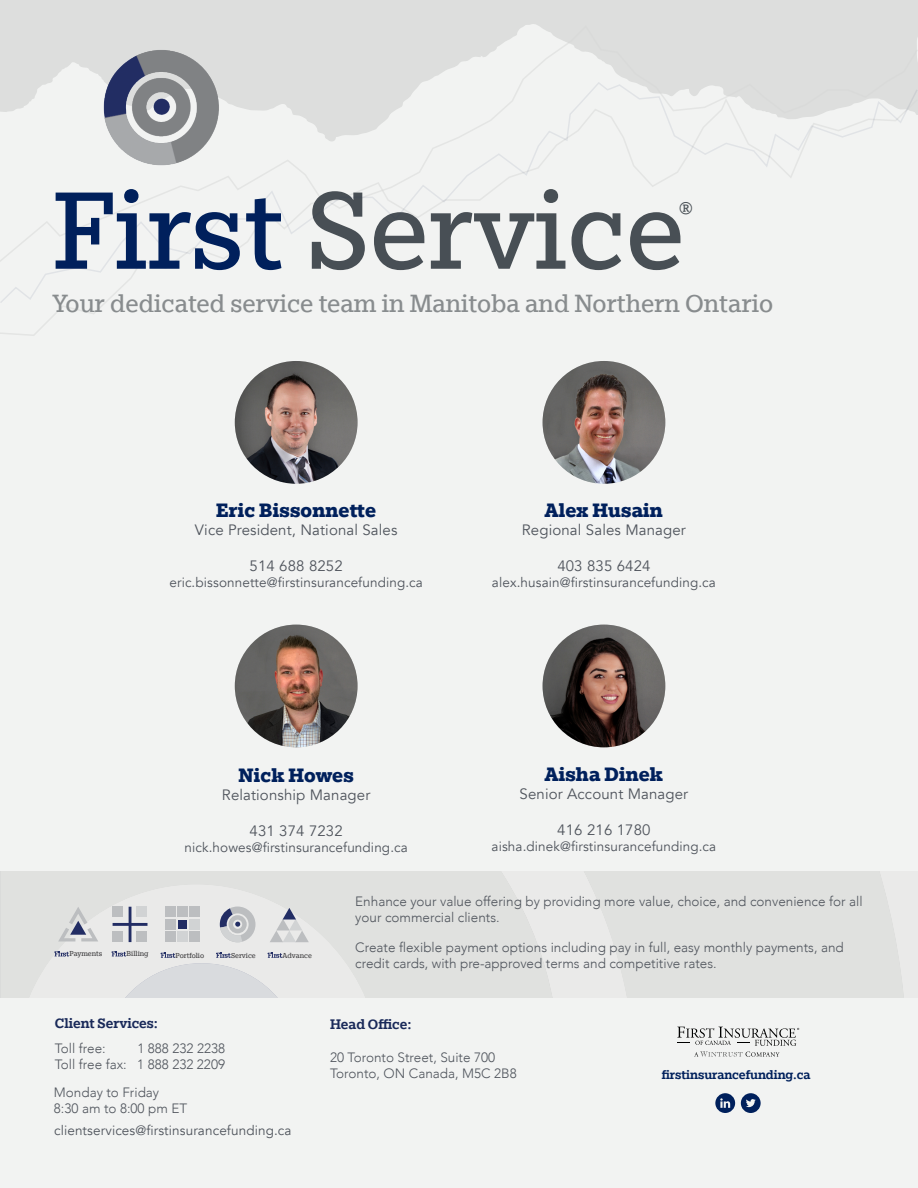
<style>
.page{position:relative;width:918px;height:1188px;background:#f2f3f2}
.page>*{position:absolute;margin:0;border:0;box-sizing:border-box;transform-origin:0 0}
.t1{font:120px "Egyptian Slate Std";color:#484f55}
.t2{font:27px "Egyptian Slate Std";color:#888c8e}
.t3{font:700 21px "Egyptian Slate Std";letter-spacing:.01em;color:#00205c}
.t4{font:21px "Egyptian Slate Std";color:#484f55}
.t5{font:15px "Avenir";letter-spacing:.01em;color:#4f545c}
.t6{font:500 15px "Egyptian Slate Std";color:#192959}
.t7{font:300 13.5px/16.2px "Avenir";color:#4f545c}
.t8{font:13.5px "Avenir";letter-spacing:.01em;color:#4f545c}
.t9{font:500 13.5px "Egyptian Slate Std";color:#00205c}
.t10{font:7.8px "Egyptian Slate Std";color:#414042}
.s1{color:#00205c}
</style>
<div class="page">
<img style="left:235px;top:625px;width:123px;height:122px;border-radius:61px">
<img style="left:543px;top:625px;width:122px;height:122px;border-radius:61px">
<div style="left:0;top:0;width:918px;height:24px;background:#dddedd"></div>
<svg style="left:583px;top:871px;width:321px;height:127px"></svg>
<svg style="left:0;top:871px;width:553px;height:127px;fill:#e0e1df"></svg>
<svg style="left:0;top:24px;width:918px;height:57px"></svg>
<img style="left:95px;top:40px;width:144px;height:41px">
<svg style="left:0;top:81px;width:918px;height:224px"></svg>
<svg style="left:715px;top:1093px;width:20px;height:20px"></svg>
<svg style="left:741px;top:1093px;width:20px;height:20px"></svg>
<img style="left:235px;top:361px;width:123px;height:123px;border-radius:61px">
<svg style="left:58px;top:907px;width:40px;height:34px"></svg>
<svg style="left:54px;top:951px;width:15px;height:6px"></svg>
<svg style="left:113px;top:907px;width:35px;height:35px"></svg>
<div style="left:165px;top:907px;width:10px;height:10px;background:#bcbec0"></div>
<div style="left:165px;top:919px;width:10px;height:11px;background:#bcbec0"></div>
<div style="left:165px;top:932px;width:10px;height:10px;background:#bcbec0"></div>
<div style="left:177px;top:907px;width:11px;height:10px;background:#bcbec0"></div>
<div style="left:178px;top:920px;width:8px;height:9px;background:#222d64"></div>
<div style="left:177px;top:932px;width:11px;height:10px;background:#d1d3d4"></div>
<div style="left:189px;top:907px;width:11px;height:10px;background:#bcbec0"></div>
<div style="left:189px;top:919px;width:11px;height:11px;background:#d1d3d4"></div>
<div style="left:189px;top:932px;width:11px;height:10px;background:#bcbec0"></div>
<svg style="left:220px;top:907px;width:35px;height:35px"></svg>
<svg style="left:270px;top:908px;width:39px;height:34px"></svg>
<svg style="left:102px;top:951px;width:200px;height:47px"></svg>
<svg style="left:677px;top:1027px;width:122px;height:30px"></svg>
<img style="left:543px;top:361px;width:122px;height:123px;border-radius:61px">
<h1 class="t1" style="left:53px;top:168px;width:634px"><span class="s1">First</span> Service</h1>
<h2 class="t2" style="left:52px;top:289px;width:722px">Your dedicated service team in Manitoba and Northern Ontario</h2>
<h3 class="t4" style="left:679px;top:200px;width:15px">®</h3>
<h3 class="t3" style="left:216px;top:499px;width:161px">Eric Bissonnette</h3>
<p class="t5" style="left:195px;top:521px;width:204px">Vice President, National Sales</p>
<p class="t5" style="left:250px;top:557px;width:95px">514 688 8252</p>
<p class="t8" style="left:169px;top:574px;width:255px">eric.bissonnette@firstinsurancefunding.ca</p>
<h3 class="t3" style="left:545px;top:499px;width:119px">Alex Husain</h3>
<p class="t5" style="left:522px;top:521px;width:165px">Regional Sales Manager</p>
<p class="t5" style="left:557px;top:557px;width:95px">403 835 6424</p>
<p class="t8" style="left:492px;top:574px;width:225px">alex.husain@firstinsurancefunding.ca</p>
<h3 class="t3" style="left:239px;top:764px;width:117px">Nick Howes</h3>
<p class="t5" style="left:222px;top:786px;width:150px">Relationship Manager</p>
<p class="t5" style="left:250px;top:822px;width:95px">431 374 7232</p>
<p class="t8" style="left:185px;top:839px;width:225px">nick.howes@firstinsurancefunding.ca</p>
<h3 class="t3" style="left:545px;top:762px;width:120px">Aisha Dinek</h3>
<p class="t5" style="left:520px;top:785px;width:170px">Senior Account Manager</p>
<p class="t5" style="left:557px;top:821px;width:95px">416 216 1780</p>
<p class="t8" style="left:492px;top:838px;width:226px">aisha.dinek@firstinsurancefunding.ca</p>
<p class="t10" style="left:69px;top:950px;width:35px">Payments</p>
<p class="t10" style="left:127px;top:950px;width:24px">Billing</p>
<p class="t10" style="left:176px;top:951px;width:30px">Portfolio</p>
<p class="t10" style="left:231px;top:951px;width:26px">Service</p>
<p class="t10" style="left:283px;top:951px;width:31px">Advance</p>
<p class="t7" style="left:355px;top:893px;width:509px">Enhance your value offering by providing more value, choice, and convenience for all your commercial clients.</p>
<p class="t7" style="left:355px;top:939px;width:490px">Create flexible payment options including pay in full, easy monthly payments, and credit cards, with pre-approved terms and competitive rates.</p>
<p class="t6" style="left:55px;top:1015px;width:105px">Client Services:</p>
<p class="t7" style="left:55px;top:1041px;width:53px">Toll free:</p>
<p class="t7" style="left:55px;top:1041px;width:172px;text-align:right">1 888 232 2238<br>Toll free fax: 1 888 232 2209</p>
<p class="t7" style="left:54px;top:1084px;width:135px">Monday to Friday<br>8:30 am to 8:00 pm ET</p>
<p class="t8" style="left:54px;top:1122px;width:239px">clientservices@firstinsurancefunding.ca</p>
<p class="t6" style="left:330px;top:1016px;width:83px">Head Office:</p>
<p class="t7" style="left:330px;top:1049px;width:188px">20 Toronto Street, Suite 700<br>Toronto, ON Canada, M5C 2B8</p>
<p class="t9" style="left:662px;top:1068px;width:150px">firstinsurancefunding.ca</p>
</div>
